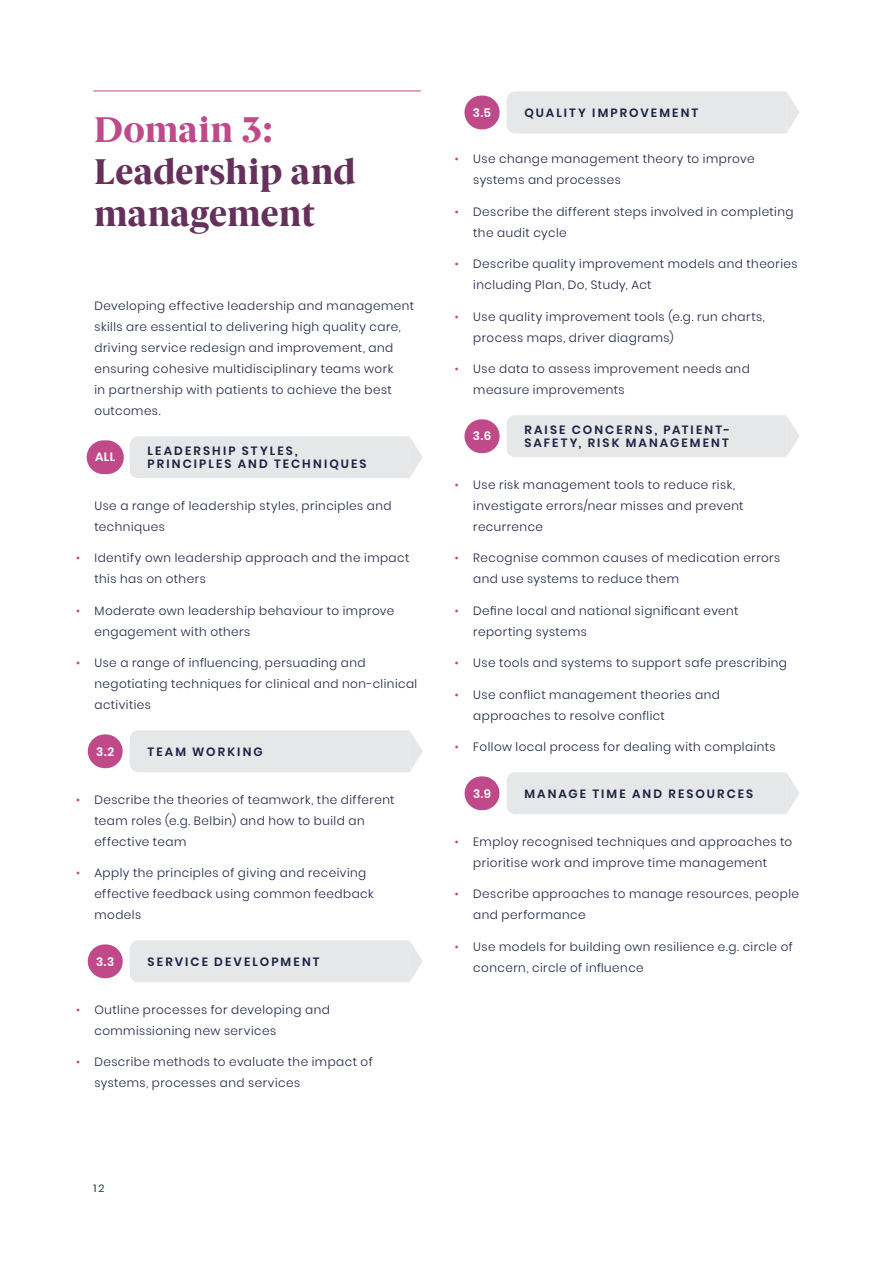
<style>
.page{position:relative;width:893px;height:1263px;background:#fff}
.page>*{position:absolute;margin:0;border:0;box-sizing:border-box;transform-origin:0 0}
.t1{font:800 36px/42px "Berlingske Serif";letter-spacing:.005em;color:#65315c}
.t2{font:800 36px "Berlingske Serif";letter-spacing:.005em;color:#c04a89}
.t3{font:300 12px/21px "Poppins";letter-spacing:.04em;color:#1c2244}
.t4{font:600 12px/13.5px "Poppins";letter-spacing:.175em;color:#1c2244}
.t5{font:600 12px "Poppins";color:#fff}
.t6{font:10.5px "Poppins";color:#193e44}
.s1{color:#c04a89}
</style>
<div class="page">
<hr style="left:93px;top:91px;width:328px;height:1px;background:#c04a89">
<div style="left:87px;top:440px;width:37px;height:34px;background:#c04a89;border-radius:17px"></div>
<div style="left:130px;top:436px;width:293px;height:42px;background:#e6e7e8"></div>
<div style="left:88px;top:734px;width:35px;height:34px;background:#c04a89;border-radius:17px"></div>
<div style="left:130px;top:730px;width:293px;height:42px;background:#e6e7e8"></div>
<div style="left:88px;top:944px;width:35px;height:34px;background:#c04a89;border-radius:17px"></div>
<div style="left:130px;top:940px;width:293px;height:42px;background:#e6e7e8"></div>
<div style="left:464px;top:96px;width:36px;height:33px;background:#c04a89;border-radius:17px"></div>
<div style="left:507px;top:91px;width:292px;height:42px;background:#e6e7e8"></div>
<div style="left:464px;top:419px;width:36px;height:34px;background:#c04a89;border-radius:17px"></div>
<div style="left:507px;top:415px;width:292px;height:42px;background:#e6e7e8"></div>
<div style="left:465px;top:776px;width:34px;height:34px;background:#c04a89;border-radius:17px"></div>
<div style="left:507px;top:772px;width:292px;height:42px;background:#e6e7e8"></div>
<h1 class="t2" style="left:94px;top:103px;width:180px">Domain 3:</h1>
<h1 class="t1" style="left:94px;top:151px;width:263px">Leadership and management</h1>
<p class="t3" style="left:94px;top:296px;width:321px">Developing effective leadership and management skills are essential to delivering high quality care, driving service redesign and improvement, and ensuring cohesive multidisciplinary teams work<br>in partnership with patients to achieve the best outcomes.</p>
<p class="t5" style="left:95px;top:450px;width:22px">ALL</p>
<p class="t4" style="left:148px;top:444px;width:221px">LEADERSHIP STYLES,<br>PRINCIPLES AND TECHNIQUES</p>
<p class="t3" style="left:94px;top:495px;width:299px">Use a range of leadership styles, principles and techniques</p>
<p class="t3" style="left:94px;top:548px;width:316px;text-indent:-18px"><span class="s1">•</span> Identify own leadership approach and the impact this has on others</p>
<p class="t3" style="left:94px;top:600px;width:301px;text-indent:-18px"><span class="s1">•</span> Moderate own leadership behaviour to improve engagement with others</p>
<p class="t3" style="left:94px;top:653px;width:324px;text-indent:-18px"><span class="s1">•</span> Use a range of influencing, persuading and negotiating techniques for clinical and non-clinical activities</p>
<p class="t5" style="left:96px;top:744px;width:19px">3.2</p>
<p class="t4" style="left:148px;top:745px;width:117px">TEAM WORKING</p>
<p class="t3" style="left:94px;top:789px;width:302px;text-indent:-18px"><span class="s1">•</span> Describe the theories of teamwork, the different team roles (e.g. Belbin) and how to build an effective team</p>
<p class="t3" style="left:94px;top:863px;width:281px;text-indent:-18px"><span class="s1">•</span> Apply the principles of giving and receiving effective feedback using common feedback models</p>
<p class="t5" style="left:96px;top:954px;width:20px">3.3</p>
<p class="t4" style="left:148px;top:955px;width:173px">SERVICE DEVELOPMENT</p>
<p class="t3" style="left:94px;top:999px;width:237px;text-indent:-18px"><span class="s1">•</span> Outline processes for developing and commissioning new services</p>
<p class="t3" style="left:94px;top:1052px;width:280px;text-indent:-18px"><span class="s1">•</span> Describe methods to evaluate the impact of systems, processes and services</p>
<p class="t6" style="left:94px;top:1182px;width:12px">12</p>
<p class="t5" style="left:473px;top:105px;width:20px">3.5</p>
<p class="t4" style="left:524px;top:106px;width:175px">QUALITY IMPROVEMENT</p>
<p class="t3" style="left:473px;top:149px;width:283px;text-indent:-18px"><span class="s1">•</span> Use change management theory to improve systems and processes</p>
<p class="t3" style="left:473px;top:201px;width:322px;text-indent:-18px"><span class="s1">•</span> Describe the different steps involved in completing the audit cycle</p>
<p class="t3" style="left:473px;top:254px;width:326px;text-indent:-18px"><span class="s1">•</span> Describe quality improvement models and theories including Plan, Do, Study, Act</p>
<p class="t3" style="left:473px;top:306px;width:293px;text-indent:-18px"><span class="s1">•</span> Use quality improvement tools (e.g. run charts, process maps, driver diagrams)</p>
<p class="t3" style="left:473px;top:359px;width:278px;text-indent:-18px"><span class="s1">•</span> Use data to assess improvement needs and measure improvements</p>
<p class="t5" style="left:473px;top:429px;width:20px">3.6</p>
<p class="t4" style="left:524px;top:423px;width:207px">RAISE CONCERNS, PATIENT-<br>SAFETY, RISK MANAGEMENT</p>
<p class="t3" style="left:473px;top:474px;width:272px;text-indent:-18px"><span class="s1">•</span> Use risk management tools to reduce risk, investigate errors/near misses and prevent recurrence</p>
<p class="t3" style="left:473px;top:548px;width:309px;text-indent:-18px"><span class="s1">•</span> Recognise common causes of medication errors and use systems to reduce them</p>
<p class="t3" style="left:473px;top:600px;width:267px;text-indent:-18px"><span class="s1">•</span> Define local and national significant event reporting systems</p>
<p class="t3" style="left:455px;top:653px;width:334px"><span class="s1">•</span> Use tools and systems to support safe prescribing</p>
<p class="t3" style="left:473px;top:684px;width:248px;text-indent:-18px"><span class="s1">•</span> Use conflict management theories and approaches to resolve conflict</p>
<p class="t3" style="left:455px;top:737px;width:322px"><span class="s1">•</span> Follow local process for dealing with complaints</p>
<p class="t5" style="left:473px;top:786px;width:20px">3.9</p>
<p class="t4" style="left:524px;top:787px;width:230px">MANAGE TIME AND RESOURCES</p>
<p class="t3" style="left:455px;top:831px;width:339px;text-align:center"><span class="s1">•</span> Employ recognised techniques and approaches to prioritise work and improve time management</p>
<p class="t3" style="left:473px;top:884px;width:327px;text-indent:-18px"><span class="s1">•</span> Describe approaches to manage resources, people and performance</p>
<p class="t3" style="left:473px;top:936px;width:321px;text-indent:-18px"><span class="s1">•</span> Use models for building own resilience e.g. circle of concern, circle of influence</p>
</div>
